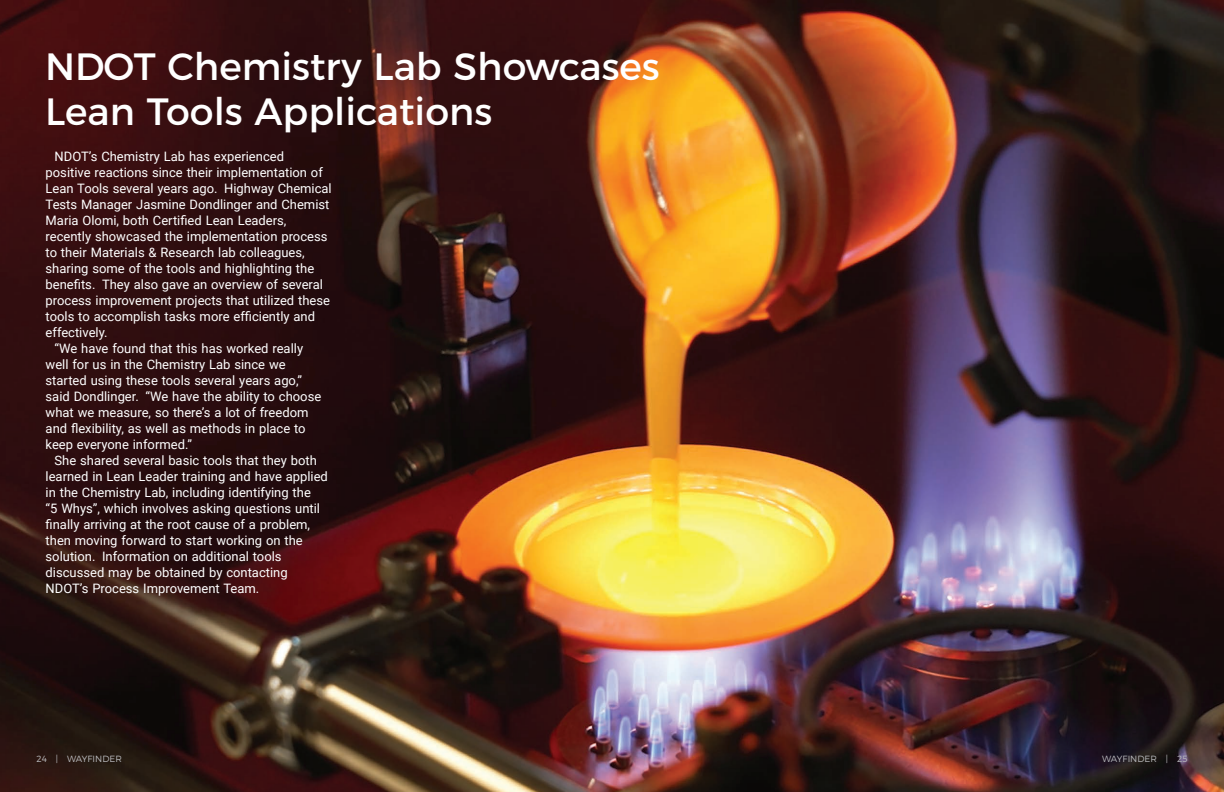
<style>
.page{position:relative;width:1224px;height:792px;background:#fff}
.page>*{position:absolute;margin:0;border:0;box-sizing:border-box;transform-origin:0 0}
.t1{font:38px/45.6px "Montserrat";color:#fff}
.t2{font:13px "Roboto";color:#fff}
.t3{font:300 9px "Montserrat";color:#bcbdc0}
.t4{font:300 9px "Montserrat";color:#babbbe}
</style>
<div class="page">
<img style="left:0;top:0;width:1224px;height:792px">
<h1 class="t1" style="left:45px;top:43px;width:616px">NDOT Chemistry Lab Showcases<br>Lean Tools Applications</h1>
<p class="t2" style="left:55px;top:148px;width:231px">NDOT’s Chemistry Lab has experienced</p>
<p class="t2" style="left:46px;top:164px;width:279px">positive reactions since their implementation of</p>
<p class="t2" style="left:46px;top:180px;width:288px">Lean Tools several years ago. Highway Chemical</p>
<p class="t2" style="left:46px;top:196px;width:285px">Tests Manager Jasmine Dondlinger and Chemist</p>
<p class="t2" style="left:46px;top:212px;width:242px">Maria Olomi, both Certified Lean Leaders,</p>
<p class="t2" style="left:46px;top:228px;width:283px">recently showcased the implementation process</p>
<p class="t2" style="left:46px;top:244px;width:261px">to their Materials &amp; Research lab colleagues,</p>
<p class="t2" style="left:46px;top:260px;width:270px">sharing some of the tools and highlighting the</p>
<p class="t2" style="left:46px;top:276px;width:279px">benefits. They also gave an overview of several</p>
<p class="t2" style="left:46px;top:292px;width:286px">process improvement projects that utilized these</p>
<p class="t2" style="left:46px;top:308px;width:271px">tools to accomplish tasks more efficiently and</p>
<p class="t2" style="left:46px;top:324px;width:64px">effectively.</p>
<p class="t2" style="left:55px;top:340px;width:250px">“We have found that this has worked really</p>
<p class="t2" style="left:46px;top:356px;width:242px">well for us in the Chemistry Lab since we</p>
<p class="t2" style="left:46px;top:372px;width:258px">started using these tools several years ago,”</p>
<p class="t2" style="left:46px;top:388px;width:277px">said Dondlinger. “We have the ability to choose</p>
<p class="t2" style="left:46px;top:404px;width:264px">what we measure, so there’s a lot of freedom</p>
<p class="t2" style="left:46px;top:420px;width:262px">and flexibility, as well as methods in place to</p>
<p class="t2" style="left:46px;top:436px;width:148px">keep everyone informed.”</p>
<p class="t2" style="left:55px;top:452px;width:264px">She shared several basic tools that they both</p>
<p class="t2" style="left:46px;top:468px;width:284px">learned in Lean Leader training and have applied</p>
<p class="t2" style="left:46px;top:484px;width:267px">in the Chemistry Lab, including identifying the</p>
<p class="t2" style="left:46px;top:500px;width:276px">“5 Whys”, which involves asking questions until</p>
<p class="t2" style="left:46px;top:516px;width:266px">finally arriving at the root cause of a problem,</p>
<p class="t2" style="left:46px;top:532px;width:259px">then moving forward to start working on the</p>
<p class="t2" style="left:46px;top:548px;width:238px">solution. Information on additional tools</p>
<p class="t2" style="left:46px;top:564px;width:244px">discussed may be obtained by contacting</p>
<p class="t2" style="left:46px;top:580px;width:215px">NDOT’s Process Improvement Team.</p>
<p class="t3" style="left:36px;top:753px;width:87px">24 | WAYFINDER</p>
<p class="t4" style="left:1102px;top:753px;width:87px">WAYFINDER | 25</p>
</div>
